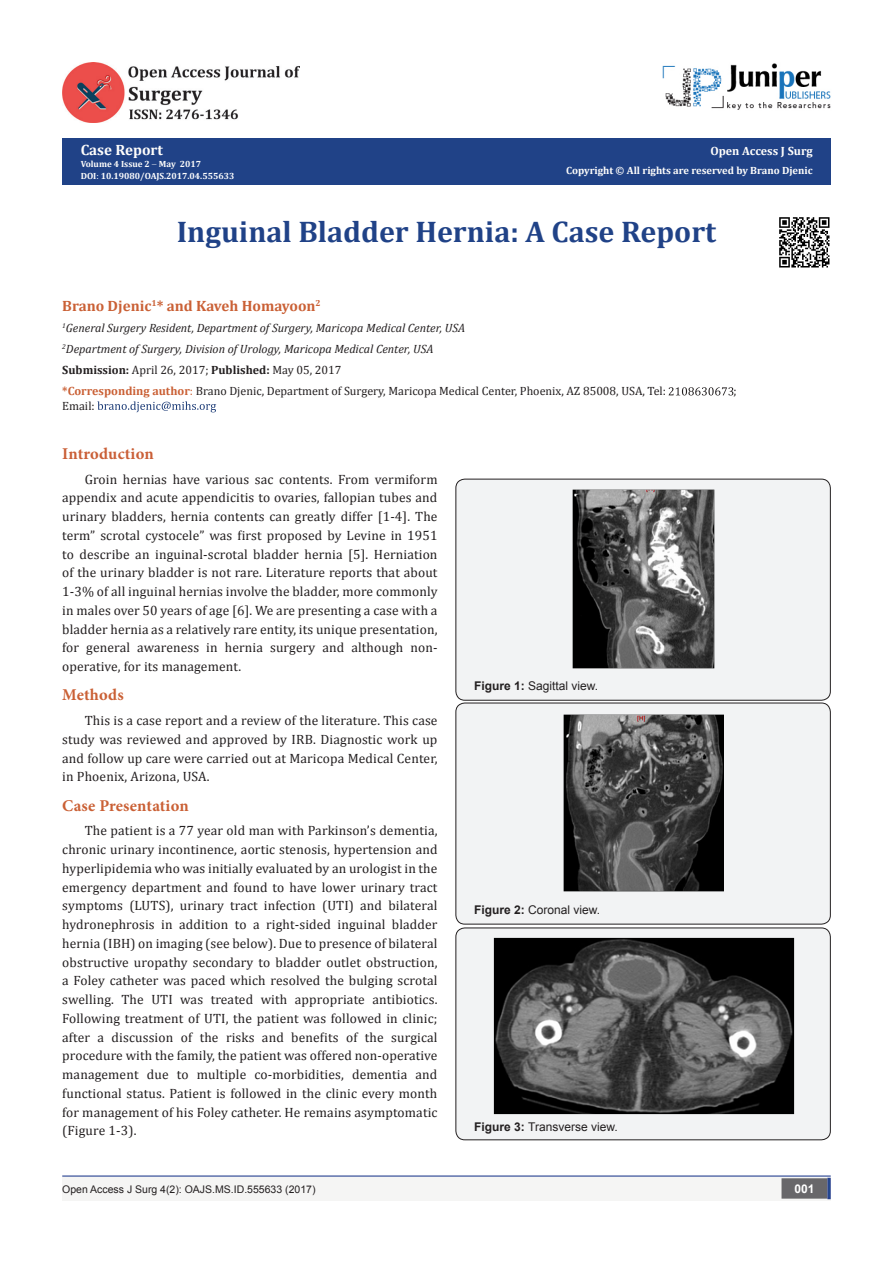
<style>
.page{position:relative;width:893px;height:1263px;background:#fff}
.page>*{position:absolute;margin:0;border:0;box-sizing:border-box;transform-origin:0 0}
.t1{font:700 30px "Cambria";color:#204287}
.t2{font:700 16.5px "Minion Pro";letter-spacing:.01em;color:#ca6035}
.t3{font:700 16.5px "Minion Pro";letter-spacing:.005em;color:#ca5f37}
.t4{font:700 15px "Cambria";color:#ca6035}
.t5{font:700 15px "Cambria";color:#fffefc}
.t6{font:13.5px/18.8px "Cambria";letter-spacing:.01em;color:#231f20;text-align:justify}
.t7{font:12px "Cambria";color:#231f20}
.t8{font:italic 12px "Cambria";color:#231f20}
.t9{font:12px "Arial";color:#231f20}
.t10{font:700 12px "Cambria";color:#fffefc}
.t11{font:700 12px "Arial";color:#fff}
.t12{font:700 10.5px "Cambria";color:#fffefc}
.t13{font:10.5px "Arial";color:#231f20}
.t14{font:700 9px "Cambria";color:#fff}
.t15{font:700 9px "Cambria";color:#fffefc}
.s1{color:#fffefc}
.s2{font-weight:400}
.s3{font-weight:700}
.s4{font-weight:700;color:#ca6035}
.s5{color:#ca6035}
</style>
<div class="page">
<div style="left:63px;top:138px;width:768px;height:46px;background:#204287"></div>
<svg style="left:669px;top:387px;width:64px;height:8px"></svg>
<svg style="left:97px;top:401px;width:119px;height:11px"></svg>
<div style="left:456px;top:479px;width:374px;height:221px;background:#f2f3f4;border-radius:9px"></div>
<div style="left:455px;top:479px;width:376px;height:222px;border:1px solid #231f20;border-radius:9px"></div>
<img style="left:573px;top:489px;width:141px;height:179px">
<div style="left:456px;top:703px;width:374px;height:221px;background:#f2f3f4;border-radius:9px"></div>
<div style="left:455px;top:703px;width:376px;height:221px;border:1px solid #231f20;border-radius:9px"></div>
<img style="left:563px;top:714px;width:161px;height:177px">
<div style="left:456px;top:928px;width:374px;height:212px;background:#f2f3f4;border-radius:9px"></div>
<div style="left:455px;top:927px;width:376px;height:213px;border:1px solid #231f20;border-radius:9px"></div>
<img style="left:493px;top:937px;width:301px;height:177px">
<div style="left:62px;top:1177px;width:393px;height:24px;background:#f5f5f4"></div>
<div style="left:455px;top:1177px;width:376px;height:24px;background:#f5f5f4"></div>
<div style="left:782px;top:1179px;width:45px;height:19px;background:#68676a"></div>
<div style="left:781px;top:1178px;width:46px;height:20px;border:2px solid #68676a"></div>
<svg style="left:827px;top:1178px;width:4px;height:21px"></svg>
<hr style="left:62px;top:1175px;width:769px;height:1px;background:#253f8e">
<img style="left:779px;top:217px;width:51px;height:51px">
<img style="left:662px;top:63px;width:169px;height:47px">
<img style="left:63px;top:62px;width:236px;height:60px">
<p class="t5" style="left:81px;top:139px;width:84px">Case Report</p>
<p class="t15" style="left:81px;top:158px;width:122px">Volume 4 Issue 2 May 2017</p>
<p class="t14" style="left:81px;top:170px;width:155px"><span class="s1">DO</span>I<span class="s2">:</span> 10.19080/OAJS.2017.04.555633</p>
<p class="t10" style="left:710px;top:142px;width:104px">Open Access J Surg</p>
<p class="t12" style="left:566px;top:163px;width:248px">Copyright © All rights are reserved by Brano Djenic</p>
<p class="t1" style="left:177px;top:210px;width:541px">Inguinal Bladder Hernia: A Case Report</p>
<p class="t4" style="left:62px;top:295px;width:260px">Brano Djenic<sup>1</sup>* and Kaveh Homayoon<sup>2</sup></p>
<p class="t8" style="left:62px;top:319px;width:405px"><sup>1</sup>General Surgery Resident, Department of Surgery, Maricopa Medical Center, USA</p>
<p class="t8" style="left:62px;top:340px;width:373px"><sup>2</sup>Department of Surgery, Division of Urology, Maricopa Medical Center, USA</p>
<p class="t7" style="left:62px;top:363px;width:281px"><span class="s3">Submission:</span> April 26, 2017; <span class="s3">Published:</span> May 05, 2017</p>
<p class="t7" style="left:62px;top:384px;width:605px"><span class="s4">*Corresponding author</span><span class="s5">:</span> Brano Djenic, Department of Surgery, Maricopa Medical Center, Phoenix, AZ 85008, USA, Tel:</p>
<p class="t7" style="left:733px;top:384px;width:5px">;</p>
<p class="t7" style="left:62px;top:399px;width:34px">Email:</p>
<p class="t3" style="left:62px;top:442px;width:93px">Introduction</p>
<p class="t6" style="left:62px;top:470px;width:377px;text-indent:22px">Groin hernias have various sac contents. From vermiform appendix and acute appendicitis to ovaries, fallopian tubes and urinary bladders, hernia contents can greatly differ [1-4]. The term” scrotal cystocele” was first proposed by Levine in 1951 to describe an inguinal-scrotal bladder hernia [5]. Herniation of the urinary bladder is not rare. Literature reports that about 1-3% of all inguinal hernias involve the bladder, more commonly in males over 50 years of age [6]. We are presenting a case with a bladder hernia as a relatively rare entity, its unique presentation, for general awareness in hernia surgery and although non&shy;operative, for its management.</p>
<p class="t2" style="left:62px;top:683px;width:63px">Methods</p>
<p class="t6" style="left:62px;top:711px;width:377px;text-indent:22px">This is a case report and a review of the literature. This case study was reviewed and approved by IRB. Diagnostic work up and follow up care were carried out at Maricopa Medical Center, in Phoenix, Arizona, USA.</p>
<p class="t2" style="left:62px;top:794px;width:128px">Case Presentation</p>
<p class="t6" style="left:62px;top:821px;width:377px;text-indent:22px">The patient is a 77 year old man with Parkinson’s dementia, chronic urinary incontinence, aortic stenosis, hypertension and hyperlipidemia who was initially evaluated by an urologist in the emergency department and found to have lower urinary tract symptoms (LUTS), urinary tract infection (UTI) and bilateral hydronephrosis in addition to a right-sided inguinal bladder hernia (IBH) on imaging (see below). Due to presence of bilateral obstructive uropathy secondary to bladder outlet obstruction, a Foley catheter was paced which resolved the bulging scrotal swelling. The UTI was treated with appropriate antibiotics.<br>Following treatment of UTI, the patient was followed in clinic; after a discussion of the risks and benefits of the surgical procedure with the family, the patient was offered non-operative management due to multiple co-morbidities, dementia and functional status. Patient is followed in the clinic every month for management of his Foley catheter. He remains asymptomatic (Figure 1-3).</p>
<p class="t9" style="left:474px;top:678px;width:126px"><span class="s3">Figure 1:</span> Sagittal view.</p>
<p class="t9" style="left:474px;top:902px;width:128px"><span class="s3">Figure 2:</span> Coronal view.</p>
<p class="t9" style="left:474px;top:1119px;width:145px"><span class="s3">Figure 3:</span> Transverse view.</p>
<p class="t13" style="left:62px;top:1182px;width:255px">Open Access J Surg 4(2): OAJS.MS.ID.555633 (2017)</p>
<p class="t11" style="left:794px;top:1180px;width:22px">001</p>
</div>
